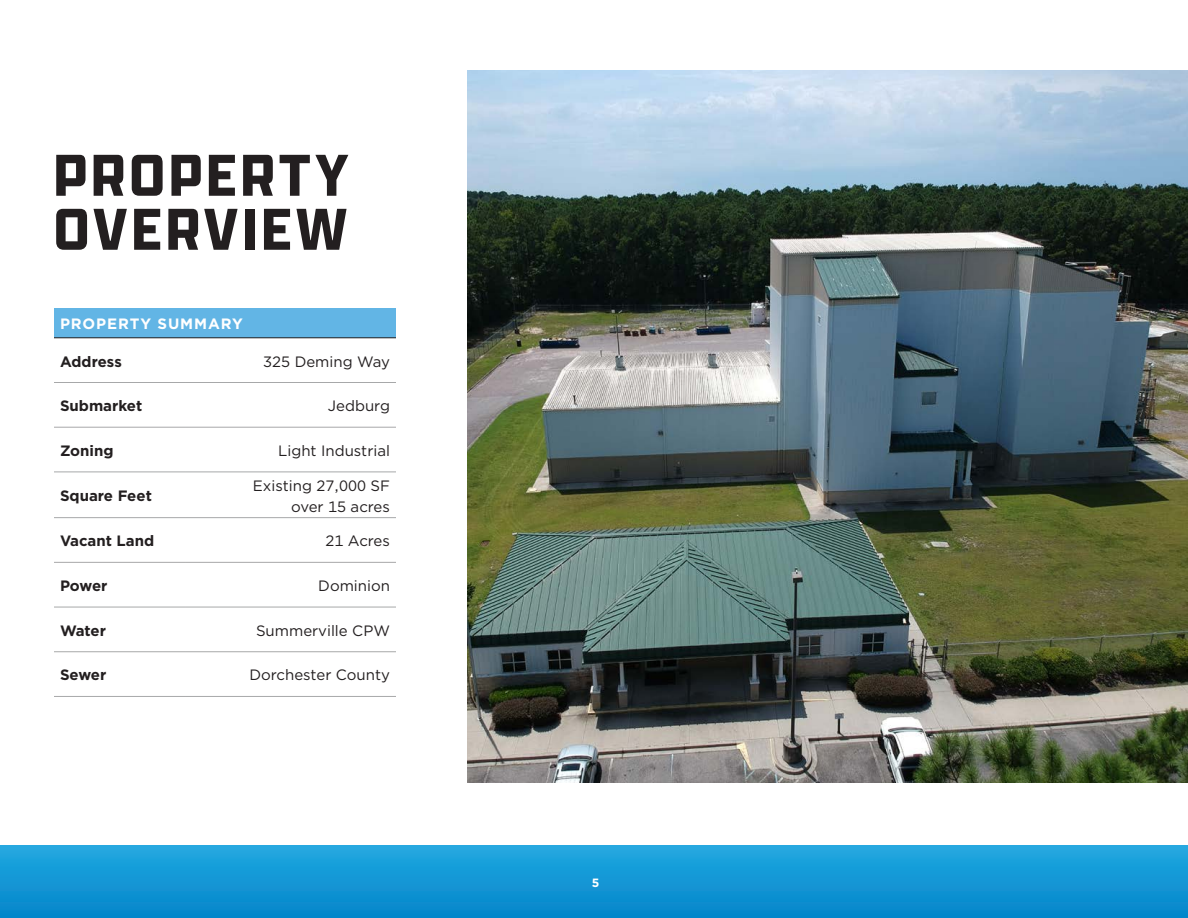
<style>
.page{position:relative;width:1188px;height:918px;background:#fff}
.page>*{position:absolute;margin:0;border:0;box-sizing:border-box;transform-origin:0 0}
.Page_headline{font:700 63px/54px "Apotek";letter-spacing:.07em;color:#231f20}
.t1{font:15px/21px "Gotham";color:#231f20;text-align:right}
.t2{font:700 15px "Gotham";color:#231f20}
.t3{font:700 15px "Gotham";letter-spacing:.06em;color:#fff}
.t4{font:700 12px "Gotham";color:#fff}
</style>
<div class="page">
<img style="left:468px;top:70px;width:720px;height:713px">
<div style="left:0;top:845px;width:1188px;height:73px;background:linear-gradient(to bottom,#24a9e0,#0285ca)"></div>
<div style="left:54px;top:308px;width:342px;height:30px;background:#62b5e5"></div>
<hr style="left:54px;top:382px;width:132px;height:1px;background:#a7a8a9">
<hr style="left:186px;top:382px;width:210px;height:1px;background:#a7a8a9">
<hr style="left:54px;top:427px;width:132px;height:1px;background:#a7a8a9">
<hr style="left:186px;top:427px;width:210px;height:1px;background:#a7a8a9">
<hr style="left:54px;top:472px;width:132px;height:1px;background:#a7a8a9">
<hr style="left:186px;top:472px;width:210px;height:1px;background:#a7a8a9">
<hr style="left:54px;top:517px;width:132px;height:1px;background:#a7a8a9">
<hr style="left:186px;top:517px;width:210px;height:1px;background:#a7a8a9">
<hr style="left:54px;top:337px;width:132px;height:1px;background:#231f20">
<hr style="left:186px;top:337px;width:210px;height:1px;background:#231f20">
<hr style="left:54px;top:562px;width:132px;height:1px;background:#a7a8a9">
<hr style="left:186px;top:562px;width:210px;height:1px;background:#a7a8a9">
<hr style="left:54px;top:607px;width:132px;height:1px;background:#a7a8a9">
<hr style="left:186px;top:607px;width:210px;height:1px;background:#a7a8a9">
<hr style="left:54px;top:651px;width:132px;height:1px;background:#a7a8a9">
<hr style="left:186px;top:651px;width:210px;height:1px;background:#a7a8a9">
<hr style="left:54px;top:696px;width:132px;height:1px;background:#a7a8a9">
<hr style="left:186px;top:696px;width:210px;height:1px;background:#a7a8a9">
<p class="Page_headline" style="left:54px;top:147px;width:295px">PROPERTY<br>OVERVIEW</p>
<p class="t3" style="left:60px;top:314px;width:185px">PROPERTY SUMMARY</p>
<p class="t2" style="left:60px;top:351px;width:64px">Address</p>
<p class="t1" style="left:263px;top:350px;width:128px">325 Deming Way</p>
<p class="t2" style="left:60px;top:396px;width:84px">Submarket</p>
<p class="t1" style="left:328px;top:395px;width:64px">Jedburg</p>
<p class="t2" style="left:60px;top:441px;width:55px">Zoning</p>
<p class="t1" style="left:278px;top:440px;width:113px">Light Industrial</p>
<p class="t2" style="left:60px;top:486px;width:93px">Square Feet</p>
<p class="t1" style="left:253px;top:475px;width:139px">Existing 27,000 SF over 15 acres</p>
<p class="t2" style="left:60px;top:531px;width:96px">Vacant Land</p>
<p class="t1" style="left:325px;top:530px;width:66px">21 Acres</p>
<p class="t2" style="left:60px;top:576px;width:49px">Power</p>
<p class="t1" style="left:318px;top:575px;width:73px">Dominion</p>
<p class="t2" style="left:60px;top:621px;width:48px">Water</p>
<p class="t1" style="left:256px;top:620px;width:135px">Summerville CPW</p>
<p class="t2" style="left:60px;top:665px;width:48px">Sewer</p>
<p class="t1" style="left:249px;top:664px;width:142px">Dorchester County</p>
<p class="t4" style="left:592px;top:875px;width:9px">5</p>
</div>
